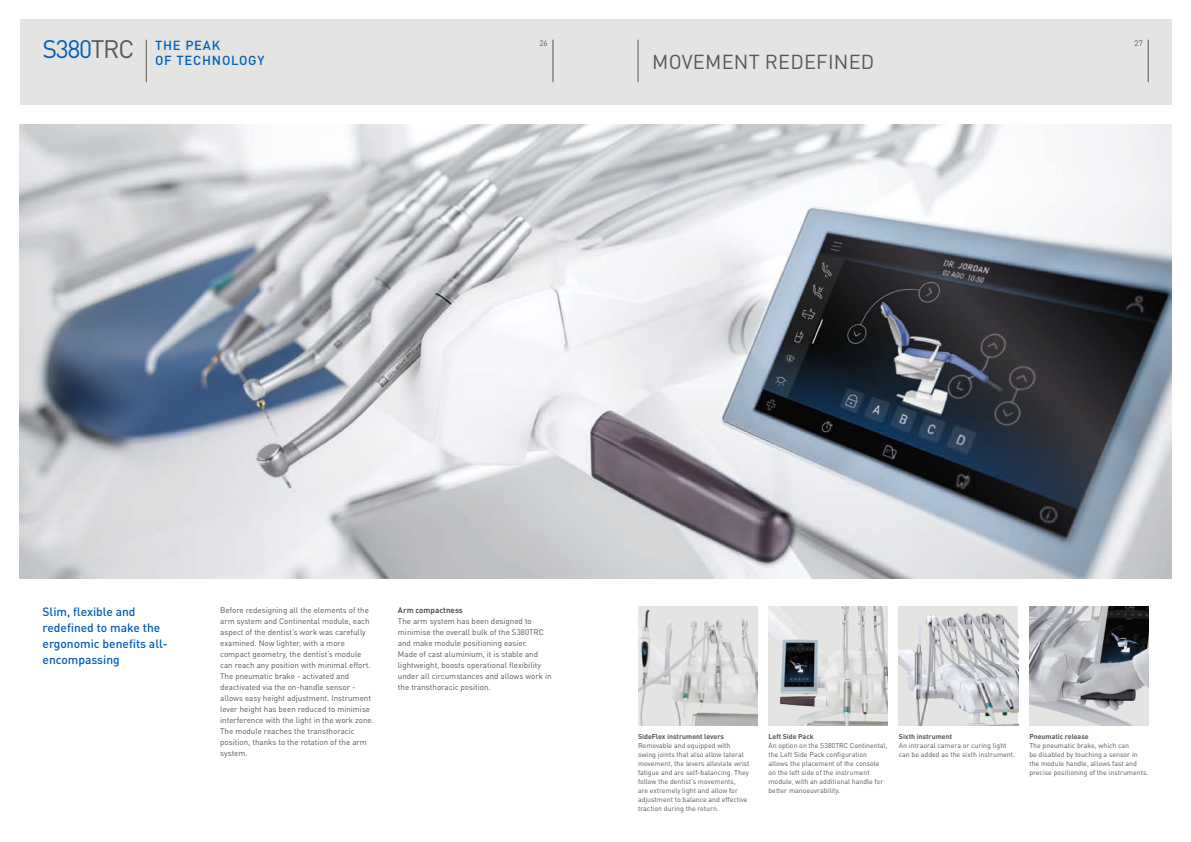
<style>
.page{position:relative;width:1191px;height:842px;background:#fff}
.page>*{position:absolute;margin:0;border:0;box-sizing:border-box;transform-origin:0 0}
.t1{font:25px "DIN Pro";letter-spacing:-.055em;color:#005fb9}
.t2{font:20px "DIN Pro";letter-spacing:.01em;color:#575756}
.t3{font:500 13px/15.6px "DIN Pro";letter-spacing:.06em;color:#005fb9}
.t4{font:500 12px/16px "DIN Pro";color:#005fb9}
.t5{font:8px/11px "DIN Pro";color:#575756}
.t6{font:700 8px "DIN Pro";color:#575756}
.t7{font:7px/9px "DIN Pro";color:#575756}
.t8{font:700 7px "DIN Pro";color:#575756}
.s1{color:#575756}
</style>
<div class="page">
<div style="left:20px;top:20px;width:1151px;height:85px;background:#e4e4e3"></div>
<hr style="left:553px;top:40px;width:1px;height:42px;background:#575756">
<hr style="left:1148px;top:40px;width:1px;height:42px;background:#575756">
<hr style="left:638px;top:40px;width:1px;height:42px;background:#575756">
<img style="left:20px;top:125px;width:1151px;height:453px">
<img style="left:768px;top:607px;width:119px;height:119px">
<img style="left:1029px;top:607px;width:119px;height:119px">
<img style="left:899px;top:607px;width:119px;height:119px">
<img style="left:638px;top:607px;width:119px;height:119px">
<hr style="left:146px;top:40px;width:1px;height:42px;background:#575756">
<h1 class="t1" style="left:43px;top:32px;width:93px">S380<span class="s1">TRC</span></h1>
<p class="t5" style="left:539px;top:37px;width:10px">26</p>
<p class="t5" style="left:1134px;top:37px;width:10px">27</p>
<h3 class="t3" style="left:155px;top:37px;width:111px">THE PEAK<br>OF TECHNOLOGY</h3>
<h2 class="t2" style="left:652px;top:48px;width:224px">MOVEMENT REDEFINED</h2>
<h3 class="t4" style="left:43px;top:603px;width:127px">Slim, flexible and redefined to make the ergonomic benefits all&shy;encompassing</h3>
<p class="t5" style="left:220px;top:604px;width:155px">Before redesigning all the elements of the arm system and Continental module, each aspect of the dentist’s work was carefully examined. Now lighter, with a more compact geometry, the dentist’s module can reach any position with minimal effort.<br>The pneumatic brake - activated and deactivated via the on-handle sensor - allows easy height adjustment. Instrument lever height has been reduced to minimise interference with the light in the work zone.<br>The module reaches the transthoracic position, thanks to the rotation of the arm system.</p>
<p class="t6" style="left:398px;top:604px;width:66px">Arm compactness</p>
<p class="t5" style="left:398px;top:615px;width:155px">The arm system has been designed to minimise the overall bulk of the S380TRC and make module positioning easier.<br>Made of cast aluminium, it is stable and lightweight, boosts operational flexibility under all circumstances and allows work in the transthoracic position.</p>
<p class="t8" style="left:638px;top:732px;width:87px">SideFlex instrument levers</p>
<p class="t7" style="left:638px;top:741px;width:113px">Removable and equipped with swing joints that also allow lateral movement, the levers alleviate wrist fatigue and are self-balancing. They follow the dentist’s movements,<br>are extremely light and allow for adjustment to balance and effective traction during the return.</p>
<p class="t8" style="left:768px;top:732px;width:47px">Left Side Pack</p>
<p class="t7" style="left:768px;top:741px;width:121px">An option on the S380TRC Continental, the Left Side Pack configuration allows the placement of the console on the left side of the instrument module, with an additional handle for better manoeuvrability.</p>
<p class="t8" style="left:899px;top:732px;width:55px">Sixth instrument</p>
<p class="t7" style="left:899px;top:741px;width:118px">An intraoral camera or curing light can be added as the sixth instrument.</p>
<p class="t8" style="left:1029px;top:732px;width:61px">Pneumatic release</p>
<p class="t7" style="left:1029px;top:741px;width:121px">The pneumatic brake, which can<br>be disabled by touching a sensor in the module handle, allows fast and precise positioning of the instruments.</p>
</div>
